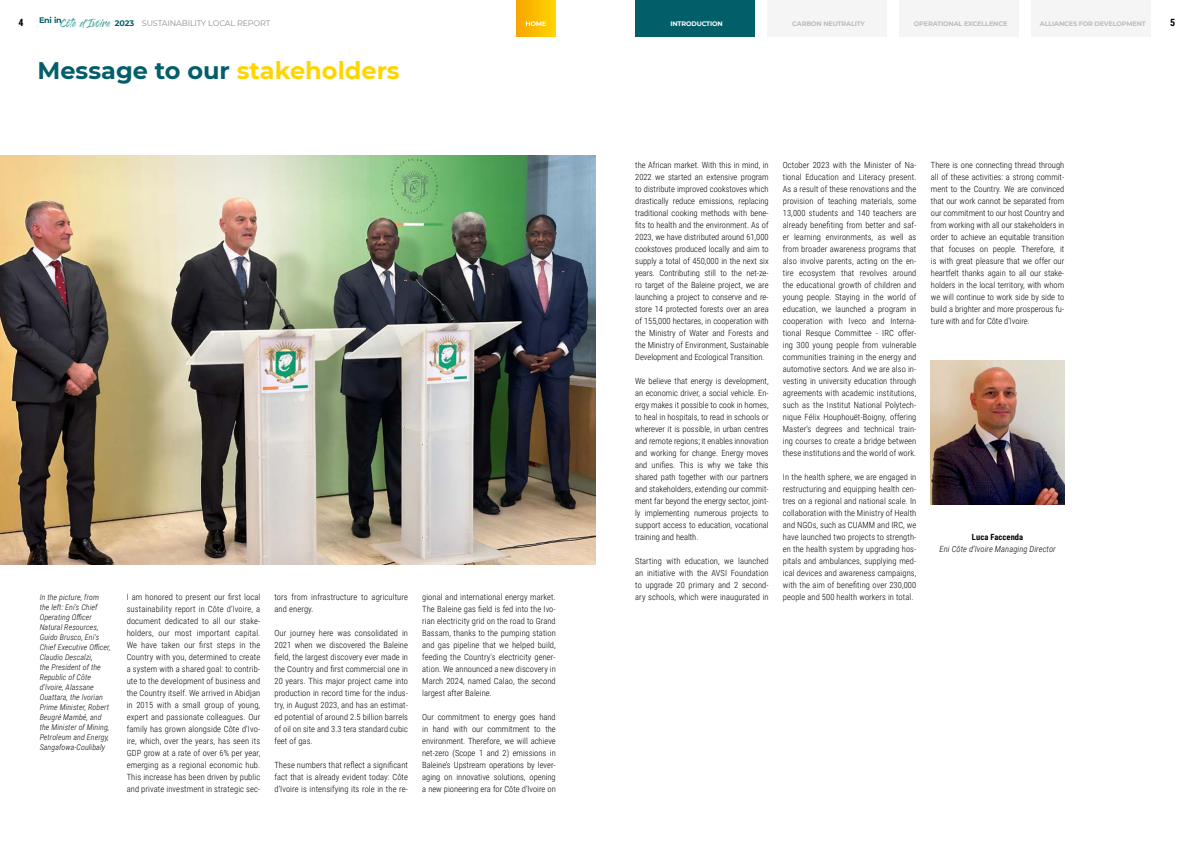
<style>
.page{position:relative;width:1191px;height:842px;background:#fff}
.page>*{position:absolute;margin:0;border:0;box-sizing:border-box;transform-origin:0 0}
.t1{font:700 24px "Montserrat";color:#025f6a}
.t2{font:700 10px "Roboto Condensed";color:#000}
.t3{font:300 8.5px/12px "Roboto Condensed";letter-spacing:.01em;color:#000;text-align:justify}
.t4{font:italic 300 8.5px "Roboto Condensed";letter-spacing:.01em;color:#000}
.t5{font:700 8.5px "Roboto Condensed";letter-spacing:.01em;color:#000}
.t6{font:italic 300 8px/10px "Roboto Condensed";letter-spacing:.01em;color:#000}
.t7{font:8px "Montserrat";letter-spacing:-.015em;color:#8a908f}
.t8{font:700 8px "Montserrat";color:#025f6a}
.t9{font:700 6.5px "Montserrat";letter-spacing:-.02em;color:#bcbcbc}
.t10{font:700 6.5px "Montserrat";letter-spacing:-.02em;color:#fff}
.s1{font-family:"Gloss And Bloom";color:#44a39a}
.s2{font-weight:700;color:#025f6a}
.s3{color:#ffd500}
</style>
<div class="page">
<img style="left:0;top:156px;width:595px;height:408px">
<img style="left:931px;top:360px;width:133px;height:144px">
<div style="left:516px;top:0;width:40px;height:36px;background:linear-gradient(to right,#f7a500,#ffd400)"></div>
<svg style="left:526px;top:21px;width:20px;height:5px"></svg>
<div style="left:899px;top:0;width:120px;height:36px;background:#f5f5f5"></div>
<div style="left:767px;top:0;width:120px;height:36px;background:#f5f5f5"></div>
<div style="left:635px;top:0;width:120px;height:36px;background:#025f6a"></div>
<div style="left:1031px;top:0;width:120px;height:36px;background:#f5f5f5"></div>
<p class="t8" style="left:39px;top:15px;width:24px">Eni in</p>
<p class="t7" style="left:60px;top:18px;width:211px"><span class="s1">Côte d'Ivoire</span> <span class="s2">2023</span> SUSTAINABILITY LOCAL REPORT</p>
<p class="t2" style="left:19px;top:15px;width:7px">4</p>
<p class="t10" style="left:670px;top:19px;width:54px">INTRODUCTION</p>
<p class="t9" style="left:792px;top:19px;width:74px">CARBON NEUTRALITY</p>
<p class="t9" style="left:914px;top:19px;width:95px">OPERATIONAL EXCELLENCE</p>
<p class="t9" style="left:1039px;top:19px;width:108px">ALLIANCES FOR DEVELOPMENT</p>
<p class="t2" style="left:1170px;top:15px;width:7px">5</p>
<h1 class="t1" style="left:38px;top:53px;width:364px">Message to our <span class="s3">stakeholders</span></h1>
<p class="t6" style="left:40px;top:592px;width:72px">In the picture, from the left: Eni's Chief<br>Operating Officer<br>Natural Resources,<br>Guido Brusco, Eni's<br>Chief Executive Officer,<br>Claudio Descalzi,<br>the President of the<br>Republic of Côte d'Ivoire, Alassane<br>Ouattara, the Ivorian<br>Prime Minister, Robert<br>Beugré Mambé, and the Minister of Mining,<br>Petroleum and Energy,<br>Sangafowa-Coulibaly</p>
<p class="t3" style="left:127px;top:591px;width:135px">I am honored to present our first local sustainability report in Côte d’Ivoire, a document dedicated to all our stake&shy;holders, our most important capital.<br>We have taken our first steps in the Country with you, determined to create a system with a shared goal: to contrib&shy;ute to the development of business and the Country itself. We arrived in Abidjan in 2015 with a small group of young, expert and passionate colleagues. Our family has grown alongside Côte d’Ivo&shy;ire, which, over the years, has seen its GDP grow at a rate of over 6% per year, emerging as a regional economic hub.<br>This increase has been driven by public and private investment in strategic sec-</p>
<p class="t3" style="left:274px;top:591px;width:135px">tors from infrastructure to agriculture and energy.</p>
<p class="t3" style="left:274px;top:627px;width:135px">Our journey here was consolidated in 2021 when we discovered the Baleine field, the largest discovery ever made in the Country and first commercial one in 20 years. This major project came into production in record time for the indus&shy;try, in August 2023, and has an estimat&shy;ed potential of around 2.5 billion barrels of oil on site and 3.3 tera standard cubic feet of gas.</p>
<p class="t3" style="left:274px;top:759px;width:135px">These numbers that reflect a significant fact that is already evident today: Côte d’Ivoire is intensifying its role in the re-</p>
<p class="t3" style="left:422px;top:591px;width:135px">gional and international energy market.<br>The Baleine gas field is fed into the Ivo&shy;rian electricity grid on the road to Grand Bassam, thanks to the pumping station and gas pipeline that we helped build, feeding the Country's electricity gener&shy;ation. We announced a new discovery in March 2024, named Calao, the second largest after Baleine.</p>
<p class="t3" style="left:422px;top:711px;width:135px">Our commitment to energy goes hand in hand with our commitment to the environment. Therefore, we will achieve net-zero (Scope 1 and 2) emissions in Baleine’s Upstream operations by lever&shy;aging on innovative solutions, opening a new pioneering era for Côte d’Ivoire on</p>
<p class="t3" style="left:635px;top:159px;width:135px">the African market. With this in mind, in 2022 we started an extensive program to distribute improved cookstoves which drastically reduce emissions, replacing traditional cooking methods with bene&shy;fits to health and the environment. As of 2023, we have distributed around 61,000 cookstoves produced locally and aim to supply a total of 450,000 in the next six years. Contributing still to the net-ze&shy;ro target of the Baleine project, we are launching a project to conserve and re&shy;store 14 protected forests over an area of 155,000 hectares, in cooperation with the Ministry of Water and Forests and the Ministry of Environment, Sustainable Development and Ecological Transition.</p>
<p class="t3" style="left:635px;top:375px;width:135px">We believe that energy is development, an economic driver, a social vehicle. En&shy;ergy makes it possible to cook in homes, to heal in hospitals, to read in schools or wherever it is possible, in urban centres and remote regions; it enables innovation and working for change. Energy moves and unifies. This is why we take this shared path together with our partners and stakeholders, extending our commit&shy;ment far beyond the energy sector, joint&shy;ly implementing numerous projects to support access to education, vocational training and health.</p>
<p class="t3" style="left:635px;top:555px;width:135px">Starting with education, we launched an initiative with the AVSI Foundation to upgrade 20 primary and 2 second&shy;ary schools, which were inaugurated in</p>
<p class="t3" style="left:783px;top:159px;width:135px">October 2023 with the Minister of Na&shy;tional Education and Literacy present.<br>As a result of these renovations and the provision of teaching materials, some 13,000 students and 140 teachers are already benefiting from better and saf&shy;er learning environments, as well as from broader awareness programs that also involve parents, acting on the en&shy;tire ecosystem that revolves around the educational growth of children and young people. Staying in the world of education, we launched a program in cooperation with Iveco and Interna&shy;tional Resque Committee - IRC offer&shy;ing 300 young people from vulnerable communities training in the energy and automotive sectors. And we are also in&shy;vesting in university education through agreements with academic institutions, such as the Institut National Polytech&shy;nique Félix Houphouët-Boigny, offering Master’s degrees and technical train&shy;ing courses to create a bridge between these institutions and the world of work.</p>
<p class="t3" style="left:783px;top:471px;width:135px">In the health sphere, we are engaged in restructuring and equipping health cen&shy;tres on a regional and national scale. In collaboration with the Ministry of Health and NGOs, such as CUAMM and IRC, we have launched two projects to strength&shy;en the health system by upgrading hos&shy;pitals and ambulances, supplying med&shy;ical devices and awareness campaigns, with the aim of benefiting over 230,000 people and 500 health workers in total.</p>
<p class="t3" style="left:931px;top:159px;width:135px">There is one connecting thread through all of these activities: a strong commit&shy;ment to the Country. We are convinced that our work cannot be separated from our commitment to our host Country and from working with all our stakeholders in order to achieve an equitable transition that focuses on people. Therefore, it is with great pleasure that we offer our heartfelt thanks again to all our stake&shy;holders in the local territory, with whom we will continue to work side by side to build a brighter and more prosperous fu&shy;ture with and for Côte d’Ivoire.</p>
<p class="t5" style="left:972px;top:531px;width:53px">Luca Faccenda</p>
<p class="t4" style="left:939px;top:543px;width:118px">Eni Côte d’Ivoire Managing Director</p>
</div>
